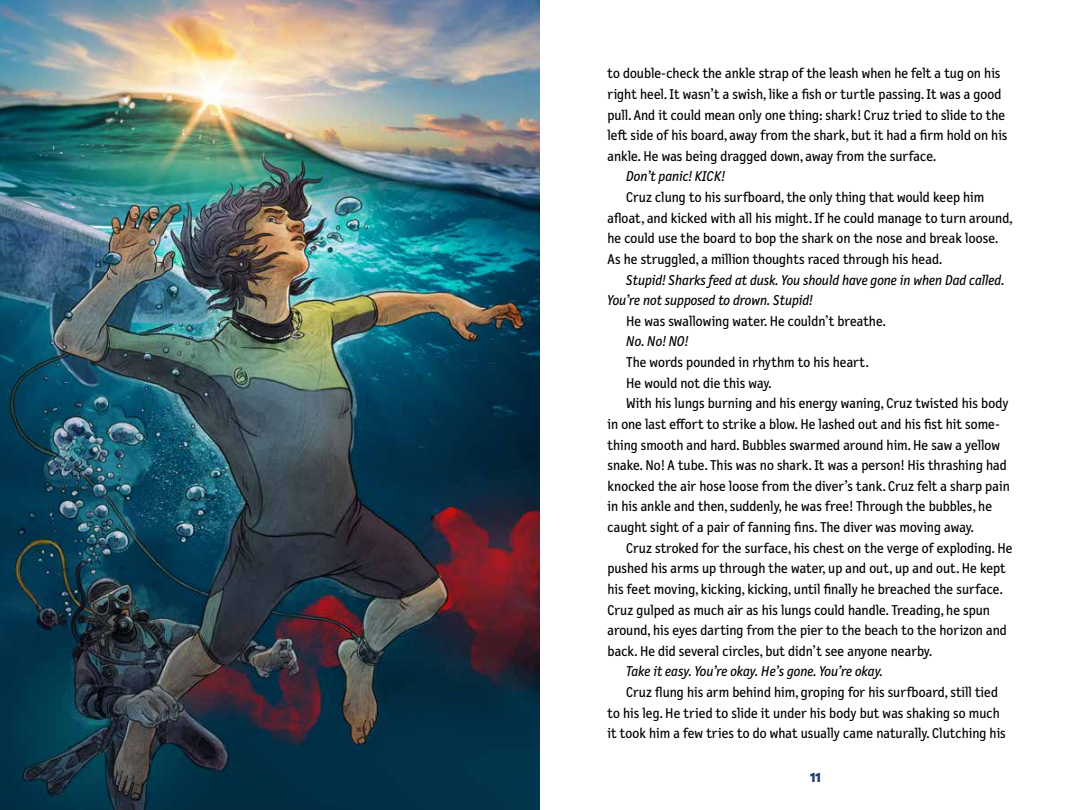
<style>
.page{position:relative;width:1080px;height:810px;background:#fff}
.page>*{position:absolute;margin:0;border:0;box-sizing:border-box;transform-origin:0 0}
.t1{font:14.38px/20.6px "Letter Gothic Text";color:#000}
.t2{font:italic 14.38px/20.6px "Letter Gothic Text";color:#000}
.t3{font:900 12.5px "Geograph";color:#1d3c69}
</style>
<div class="page">
<img style="left:0;top:0;width:540px;height:810px">
<p class="t1" style="left:608px;top:63px;width:401px">to double-check the ankle strap of the leash when he felt a tug on his right heel. It wasn’t a swish, like a fish or turtle passing. It was a good pull. And it could mean only one thing: shark! Cruz tried to slide to the left side of his board, away from the shark, but it had a firm hold on his ankle. He was being dragged down, away from the surface.</p>
<p class="t2" style="left:626px;top:166px;width:100px">Don’t panic! KICK!</p>
<p class="t1" style="left:608px;top:187px;width:407px;text-indent:19px">Cruz clung to his surfboard, the only thing that would keep him afloat, and kicked with all his might. If he could manage to turn around, he could use the board to bop the shark on the nose and break loose.<br>As he struggled, a million thoughts raced through his head.</p>
<p class="t2" style="left:608px;top:270px;width:399px;text-indent:19px">Stupid! Sharks feed at dusk. You should have gone in when Dad called.<br>You’re not supposed to drown. Stupid!</p>
<p class="t1" style="left:626px;top:311px;width:261px">He was swallowing water. He couldn’t breathe.</p>
<p class="t2" style="left:626px;top:331px;width:63px">No. No! NO!</p>
<p class="t1" style="left:626px;top:352px;width:244px">The words pounded in rhythm to his heart.</p>
<p class="t1" style="left:626px;top:373px;width:147px">He would not die this way.</p>
<p class="t1" style="left:626px;top:393px;width:384px">With his lungs burning and his energy waning, Cruz twisted his body</p>
<p class="t1" style="left:608px;top:414px;width:394px">in one last effort to strike a blow. He lashed out and his fist hit some-</p>
<p class="t1" style="left:608px;top:435px;width:394px">thing smooth and hard. Bubbles swarmed around him. He saw a yellow</p>
<p class="t1" style="left:608px;top:455px;width:401px">snake. No! A tube. This was no shark. It was a person! His thrashing had</p>
<p class="t1" style="left:608px;top:476px;width:404px">knocked the air hose loose from the diver’s tank. Cruz felt a sharp pain</p>
<p class="t1" style="left:608px;top:497px;width:386px">in his ankle and then, suddenly, he was free! Through the bubbles, he</p>
<p class="t1" style="left:608px;top:517px;width:368px">caught sight of a pair of fanning fins. The diver was moving away.</p>
<p class="t1" style="left:626px;top:538px;width:388px">Cruz stroked for the surface, his chest on the verge of exploding. He</p>
<p class="t1" style="left:608px;top:558px;width:400px">pushed his arms up through the water, up and out, up and out. He kept</p>
<p class="t1" style="left:608px;top:579px;width:397px">his feet moving, kicking, kicking, until finally he breached the surface.</p>
<p class="t1" style="left:608px;top:600px;width:384px">Cruz gulped as much air as his lungs could handle. Treading, he spun</p>
<p class="t1" style="left:608px;top:620px;width:401px">around, his eyes darting from the pier to the beach to the horizon and</p>
<p class="t1" style="left:608px;top:641px;width:326px">back. He did several circles, but didn’t see anyone nearby.</p>
<p class="t2" style="left:626px;top:662px;width:258px">Take it easy. You’re okay. He’s gone. You’re okay.</p>
<p class="t1" style="left:608px;top:682px;width:400px;text-indent:19px">Cruz flung his arm behind him, groping for his surfboard, still tied to his leg. He tried to slide it under his body but was shaking so much it took him a few tries to do what usually came naturally. Clutching his</p>
<p class="t3" style="left:810px;top:769px;width:12px">11</p>
</div>
